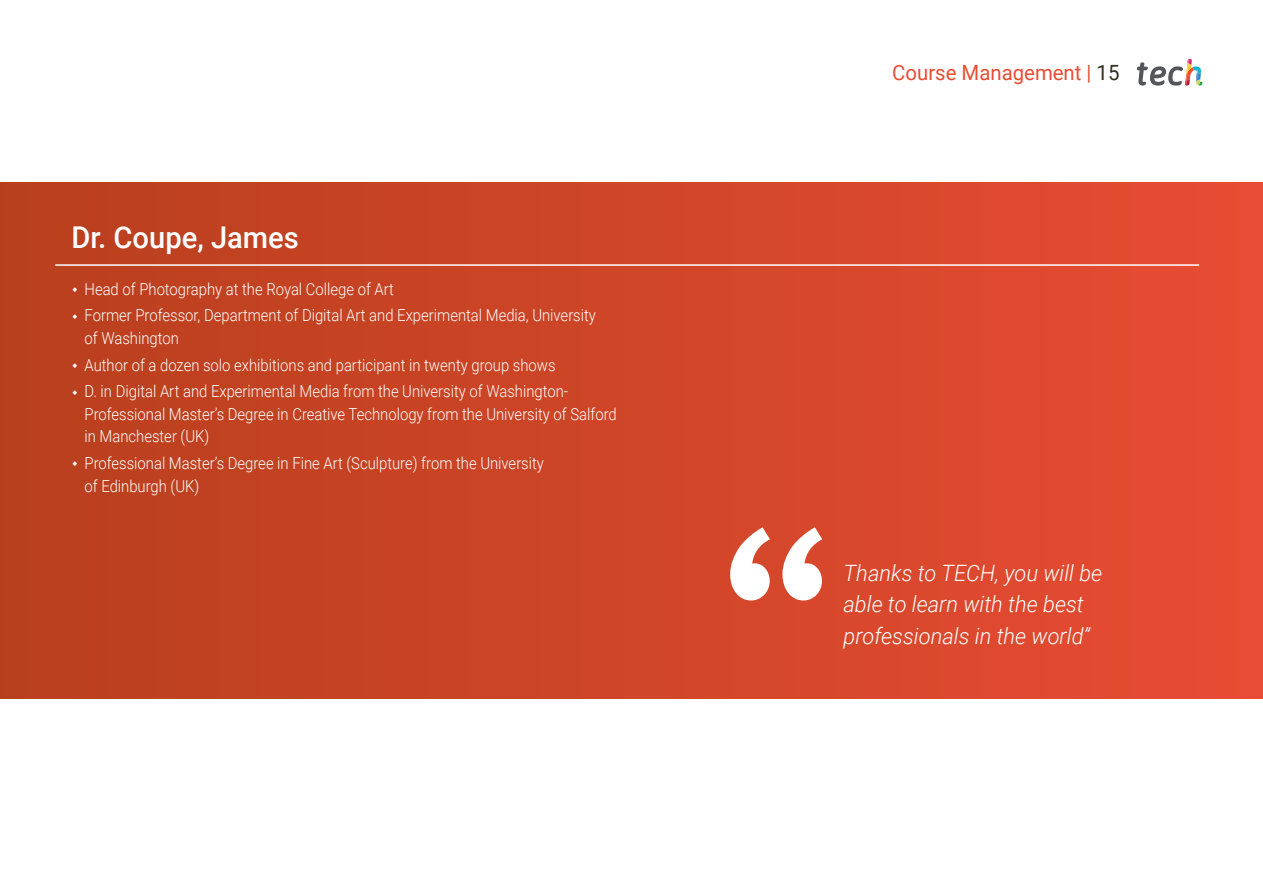
<style>
.page{position:relative;width:1263px;height:893px;background:#fff}
.page>*{position:absolute;margin:0;border:0;box-sizing:border-box;transform-origin:0 0}
.t1{font:500 30px "Roboto";color:#fff}
.t2{font:italic 300 22.5px/31.5px "Roboto";color:#fff}
.t3{font:21px "Roboto";color:#e94d35}
.t4{font:300 16.5px/26.7px "Roboto";color:#fff;scale:.9 1}
.s1{color:#312e20}
</style>
<div class="page">
<div style="left:0;top:182px;width:1263px;height:516px;background:linear-gradient(to right,#b83f1d,#e84c33)"></div>
<hr style="left:55px;top:264px;width:1144px;height:2px;background:#fff">
<svg style="left:1137px;top:59px;width:65px;height:27px"></svg>
<svg style="left:730px;top:527px;width:92px;height:73px"></svg>
<svg style="left:73px;top:287px;width:4px;height:5px"></svg>
<svg style="left:73px;top:314px;width:4px;height:5px"></svg>
<svg style="left:73px;top:363px;width:4px;height:5px"></svg>
<svg style="left:73px;top:390px;width:4px;height:5px"></svg>
<svg style="left:73px;top:461px;width:4px;height:5px"></svg>
<h1 class="t1" style="left:71px;top:216px;width:229px">Dr. Coupe, James</h1>
<p class="t4" style="left:85px;top:275px;width:570px">Head of Photography at the Royal College of Art<br>Former Professor, Department of Digital Art and Experimental Media, University</p>
<p class="t4" style="left:85px;top:324px;width:539px">of Washington<br>Author of a dozen solo exhibitions and participant in twenty group shows<br>D. in Digital Art and Experimental Media from the University of Washington-</p>
<p class="t4" style="left:85px;top:402px;width:593px;line-height:22.5px">Professional Master’s Degree in Creative Technology from the University of Salford in Manchester (UK)</p>
<p class="t4" style="left:85px;top:451px;width:512px;line-height:22.5px">Professional Master’s Degree in Fine Art (Sculpture) from the University of Edinburgh (UK)</p>
<p class="t3" style="left:892px;top:57px;width:229px">Course Management | <span class="s1">15</span></p>
<h2 class="t2" style="left:843px;top:556px;width:260px">Thanks to TECH, you will be able to learn with the best professionals in the world”</h2>
</div>
